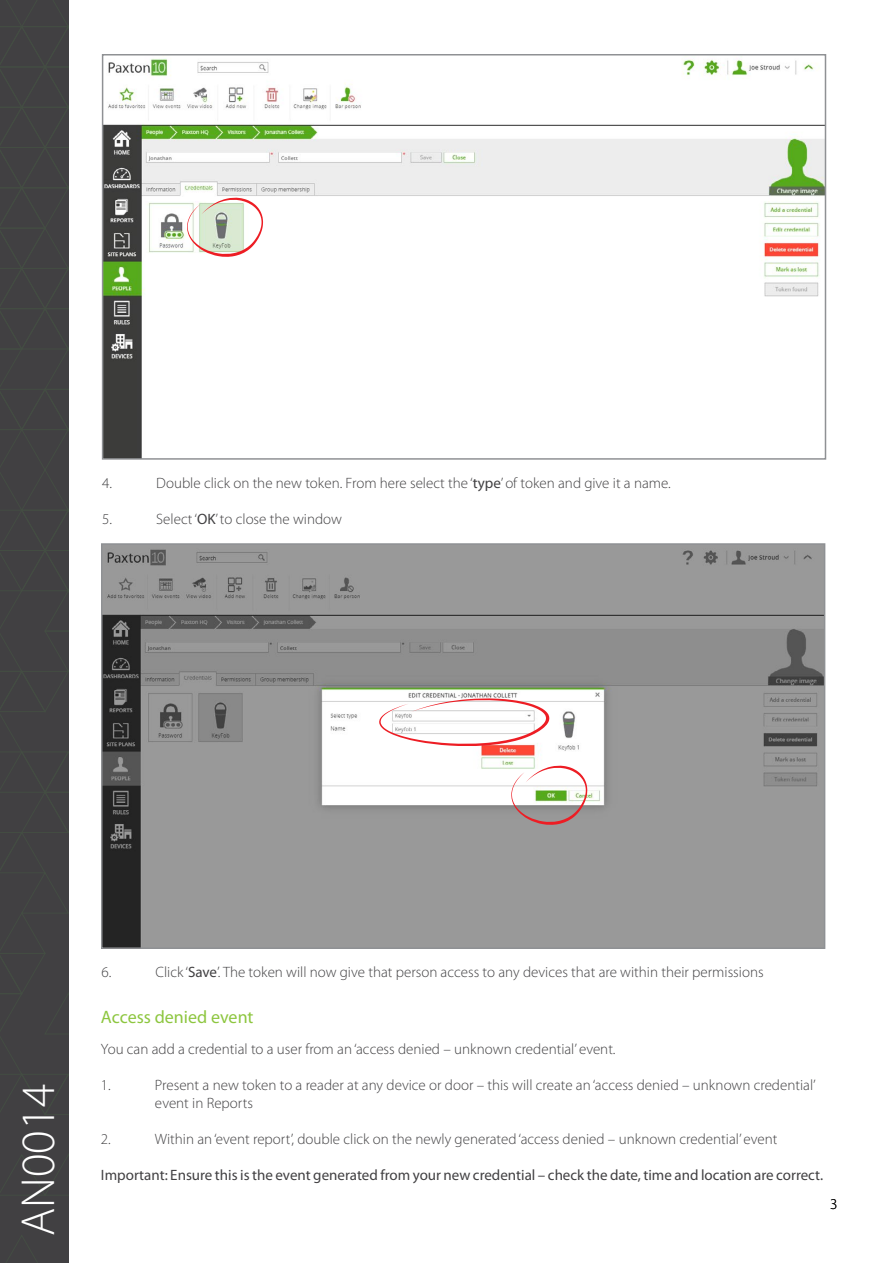
<style>
.page{position:relative;width:893px;height:1263px;background:#fff}
.page>*{position:absolute;margin:0;border:0;box-sizing:border-box;transform-origin:0 0}
.t1{font:300 48px "Myriad Pro";color:#fff}
.t2{font:18px "Myriad Pro";color:#8dc63f}
.t3{font:300 15px/18px "Myriad Pro";color:#414042}
.t4{font:15px "Myriad Pro";color:#414042}
.t5{font:300 15px "Myriad Pro";color:#000}
.s1{font-weight:400}
</style>
<div class="page">
<div style="left:0;top:0;width:69px;height:1263px;background:#414042"></div>
<svg style="left:7px;top:1235px;width:31px;height:28px"></svg>
<svg style="left:0;top:0;width:68px;height:1196px"></svg>
<img style="left:105px;top:58px;width:718px;height:399px">
<div style="left:102px;top:54px;width:724px;height:406px;border:2px solid #8f9194"></div>
<img style="left:104px;top:546px;width:718px;height:400px">
<div style="left:101px;top:543px;width:724px;height:406px;border:2px solid #8f9194"></div>
<svg style="left:511px;top:765px;width:76px;height:60px"></svg>
<svg style="left:379px;top:698px;width:170px;height:48px"></svg>
<svg style="left:187px;top:197px;width:76px;height:60px"></svg>
<p class="t3" style="left:102px;top:474px;width:11px">4.</p>
<p class="t3" style="left:156px;top:474px;width:516px">Double click on the new token. From here select the ‘<span class="s1">type</span>’ of token and give it a name.</p>
<p class="t3" style="left:102px;top:510px;width:11px">5.</p>
<p class="t3" style="left:156px;top:510px;width:187px">Select ‘<span class="s1">OK</span>’ to close the window</p>
<h1 class="t1" style="left:9px;top:1236px;width:154px;rotate:-90deg">AN0014</h1>
<p class="t3" style="left:102px;top:963px;width:11px">6.</p>
<p class="t3" style="left:156px;top:963px;width:610px">Click ‘<span class="s1">Save</span>’. The token will now give that person access to any devices that are within their permissions</p>
<p class="t2" style="left:101px;top:1006px;width:154px">Access denied event</p>
<p class="t3" style="left:101px;top:1039px;width:516px">You can add a credential to a user from an ‘access denied – unknown credential’ event.</p>
<p class="t3" style="left:101px;top:1075px;width:11px">1.</p>
<p class="t3" style="left:155px;top:1075px;width:662px">Present a new token to a reader at any device or door – this will create an ‘access denied – unknown credential’ event in Reports</p>
<p class="t3" style="left:101px;top:1129px;width:11px">2.</p>
<p class="t3" style="left:155px;top:1129px;width:624px">Within an ‘event report’, double click on the newly generated ‘access denied – unknown credential’ event</p>
<p class="t4" style="left:101px;top:1165px;width:724px">Important: Ensure this is the event generated from your new credential – check the date, time and location are correct.</p>
<p class="t5" style="left:830px;top:1195px;width:9px">3</p>
</div>
